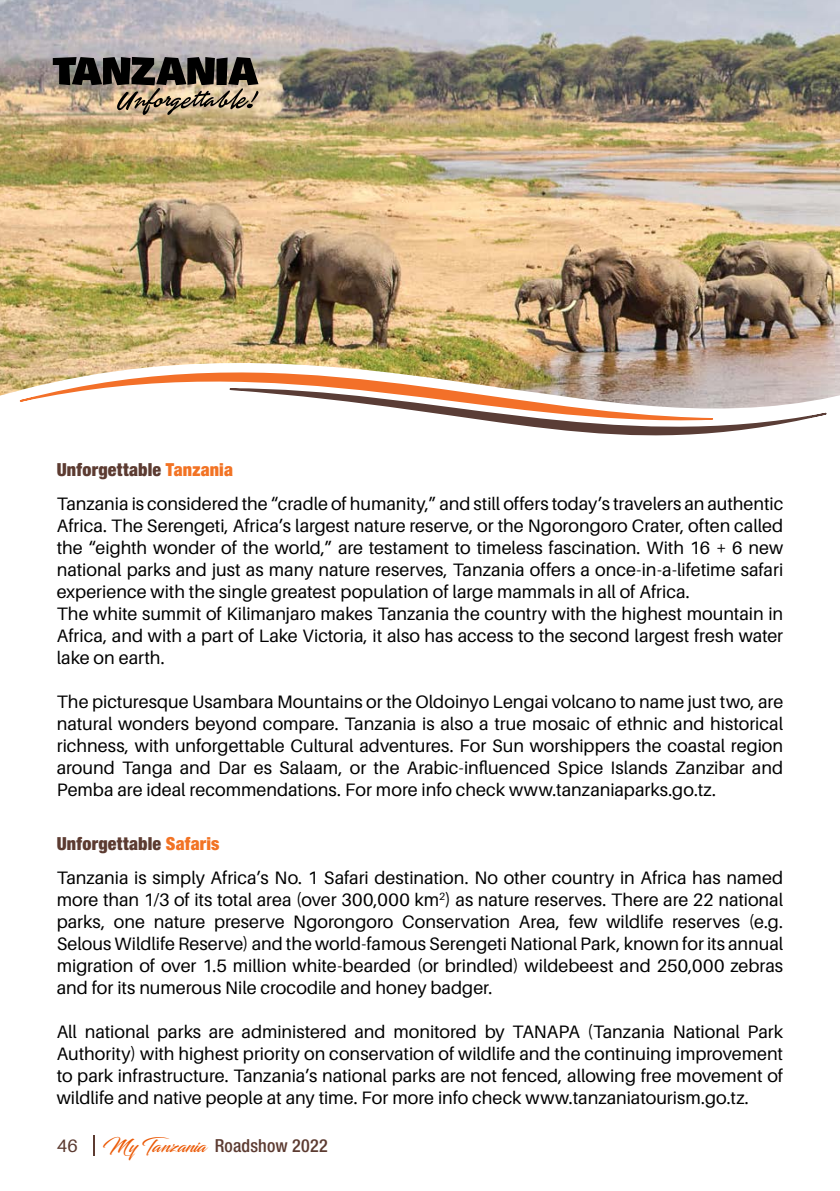
<style>
.page{position:relative;width:840px;height:1191px;background:#fff}
.page>*{position:absolute;margin:0;border:0;box-sizing:border-box;transform-origin:0 0}
.Body{font:18px/22px "Aileron";color:#000;text-align:justify}
.Company_Name{font:900 condensed 18px "Helvetica Neue LT Std";letter-spacing:.01em;color:#5c3b31}
.t1{font:500 condensed 18px "Helvetica Neue LT Std";letter-spacing:.01em;color:#5c3b31}
.t2{font:18px "Aileron";color:#5c3b31}
.s1{color:#f27324}
.s2{font-family:"Blacksword";font-weight:400;font-stretch:normal;color:#eb5905}
</style>
<div class="page">
<img style="left:0;top:0;width:839px;height:363px">
<svg style="left:0;top:363px;width:839px;height:35px;background:#cab9ae"></svg>
<img style="left:18px;top:363px;width:695px;height:39px">
<svg style="left:228px;top:387px;width:599px;height:49px"></svg>
<hr style="left:93px;top:1135px;width:2px;height:20px;background:#5c3b31">
<img style="left:53px;top:57px;width:205px;height:58px">
<p class="Company_Name" style="left:57px;top:458px;width:178px">Unforgettable <span class="s1">Tanzania</span></p>
<p class="Body" style="left:57px;top:492px;width:727px">Tanzania is considered the “cradle of humanity,” and still offers today’s travelers an authentic Africa. The Serengeti, Africa’s largest nature reserve, or the Ngorongoro Crater, often called the “eighth wonder of the world,” are testament to timeless fascination. With 16 + 6 new national parks and just as many nature reserves, Tanzania offers a once-in-a-lifetime safari experience with the single greatest population of large mammals in all of Africa.</p>
<p class="Body" style="left:57px;top:602px;width:727px">The white summit of Kilimanjaro makes Tanzania the country with the highest mountain in Africa, and with a part of Lake Victoria, it also has access to the second largest fresh water lake on earth.</p>
<p class="Body" style="left:57px;top:690px;width:727px">The picturesque Usambara Mountains or the Oldoinyo Lengai volcano to name just two, are natural wonders beyond compare. Tanzania is also a true mosaic of ethnic and historical richness, with unforgettable Cultural adventures. For Sun worshippers the coastal region around Tanga and Dar es Salaam, or the Arabic-influenced Spice Islands Zanzibar and Pemba are ideal recommendations. For more info check www.tanzaniaparks.go.tz.</p>
<p class="Company_Name" style="left:57px;top:832px;width:164px">Unforgettable <span class="s1">Safaris</span></p>
<p class="Body" style="left:57px;top:866px;width:727px">Tanzania is simply Africa’s No. 1 Safari destination. No other country in Africa has named more than 1/3 of its total area (over 300,000 km<sup>2</sup>) as nature reserves. There are 22 national parks, one nature preserve Ngorongoro Conservation Area, few wildlife reserves (e.g.<br>Selous Wildlife Reserve) and the world-famous Serengeti National Park, known for its annual migration of over 1.5 million white-bearded (or brindled) wildebeest and 250,000 zebras and for its numerous Nile crocodile and honey badger.</p>
<p class="Body" style="left:57px;top:1020px;width:727px">All national parks are administered and monitored by TANAPA (Tanzania National Park Authority) with highest priority on conservation of wildlife and the continuing improvement to park infrastructure. Tanzania’s national parks are not fenced, allowing free movement of wildlife and native people at any time. For more info check www.tanzaniatourism.go.tz.</p>
<p class="t2" style="left:57px;top:1135px;width:23px">46</p>
<p class="t1" style="left:102px;top:1134px;width:227px"><span class="s2">My Tanzania</span> Roadshow 2022</p>
</div>
